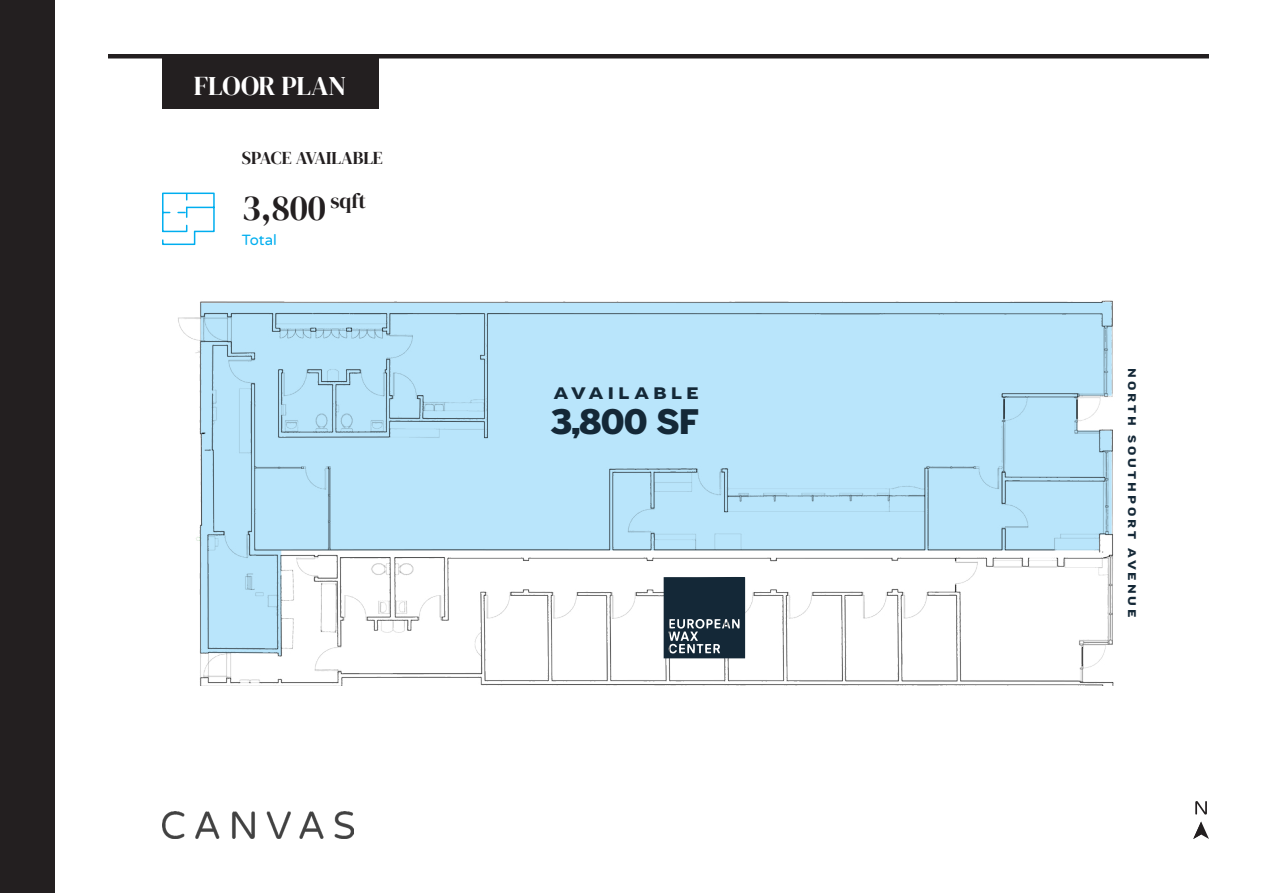
<style>
.page{position:relative;width:1263px;height:893px;background:#fff}
.page>*{position:absolute;margin:0;border:0;box-sizing:border-box;transform-origin:0 0}
.t1{font:36px "DM Serif Display";color:#231f20}
.t2{font:900 33.45px "Benton Sans";color:#142837}
.t3{font:27px "DM Serif Display";letter-spacing:-.005em;color:#fff}
.t4{font:18px "DM Serif Display";letter-spacing:-.005em;color:#231f20}
.t5{font:700 16.05px "Good Pro Extd";letter-spacing:.25em;color:#142837}
.t6{font:15px "Varela Round";color:#00aeef}
.t7{font:700 10.8px "Good Pro Extd";letter-spacing:.275em;color:#142837}
</style>
<div class="page">
<div style="left:108px;top:54px;width:1101px;height:5px;background:#231f20"></div>
<div style="left:162px;top:54px;width:216px;height:54px;background:#231f20"></div>
<div style="left:0;top:0;width:54px;height:893px;background:#231f20"></div>
<svg style="left:1195px;top:801px;width:12px;height:13px"></svg>
<svg style="left:1193px;top:821px;width:16px;height:18px"></svg>
<img style="left:162px;top:812px;width:191px;height:27px">
<svg style="left:162px;top:192px;width:53px;height:54px"></svg>
<img style="left:178px;top:300px;width:936px;height:386px">
<svg style="left:201px;top:302px;width:911px;height:353px;fill:#b9e5fb"></svg>
<svg style="left:664px;top:577px;width:81px;height:81px;background:#2a3c4a"></svg>
<hr style="left:1262px;top:366px;width:1px;height:527px;background:#231f20">
<h3 class="t3" style="left:194px;top:70px;width:154px">FLOOR PLAN</h3>
<h3 class="t4" style="left:242px;top:148px;width:143px">SPACE AVAILABLE</h3>
<h1 class="t1" style="left:242px;top:187px;width:126px">3,800 <sup>sqft</sup></h1>
<h3 class="t6" style="left:242px;top:230px;width:37px">Total</h3>
<h3 class="t5" style="left:554px;top:384px;width:146px">AVAILABLE</h3>
<h2 class="t2" style="left:551px;top:402px;width:149px">3,800 SF</h2>
<p class="t7" style="left:1138px;top:368px;width:251px;rotate:90deg">NORTH SOUTHPORT AVENUE</p>
</div>
